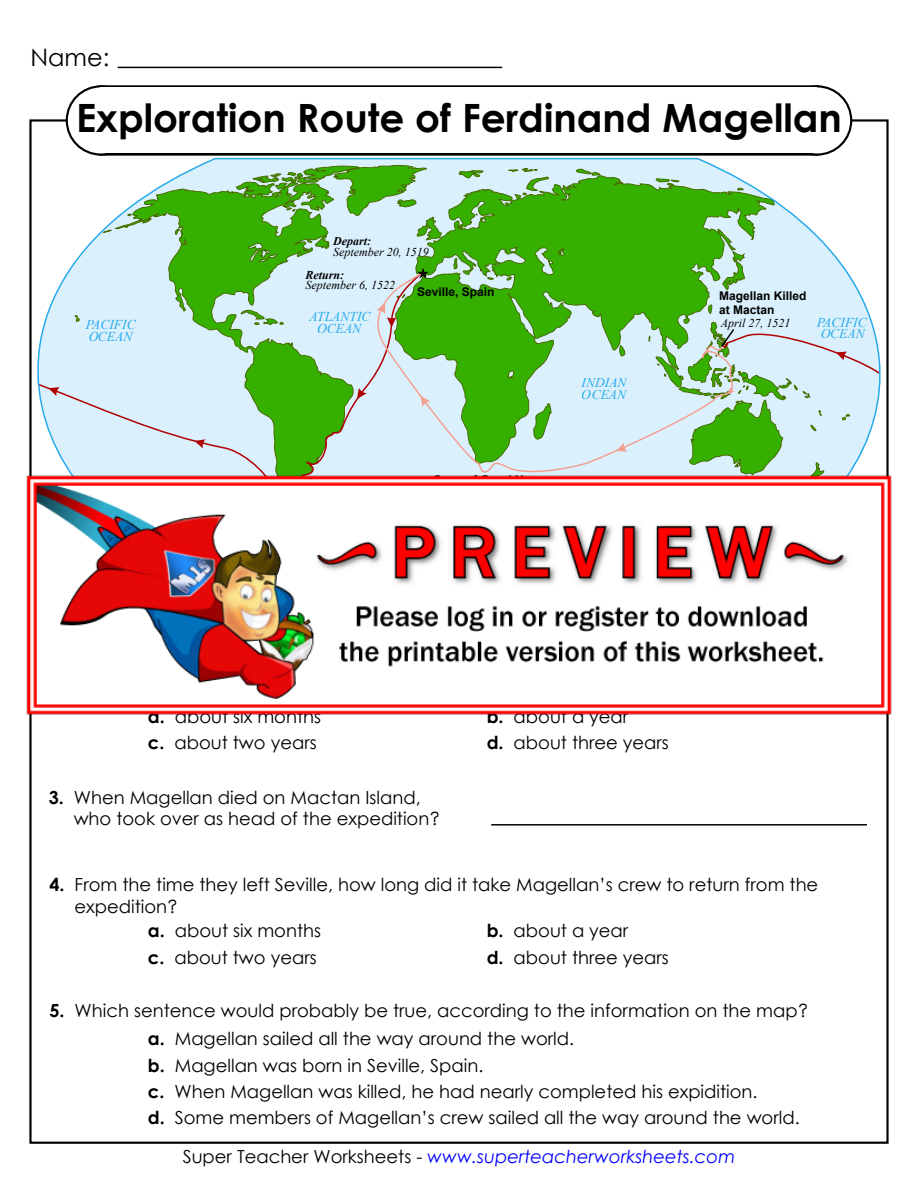
<style>
.page{position:relative;width:918px;height:1188px;background:#fff}
.page>*{position:absolute;margin:0;border:0;box-sizing:border-box;transform-origin:0 0}
.t1{font:700 39px "Century Gothic 2";color:#000}
.t2{font:24px "Century Gothic 2";color:#000}
.t3{font:18px/21.6px "Century Gothic 2";color:#000}
.t4{font:italic 18px "Century Gothic 2";color:#00f}
.t5{font:italic 13.5px/12px "Times New Roman";color:#27aaea}
.t6{font:italic 12px "Times New Roman";color:#000}
.t7{font:700 12px/14.4px "Arial";color:#000}
.t8{font:italic 700 12px "Times New Roman";color:#000}
.s1{font-weight:700}
.s2{font-style:normal;color:#000}
</style>
<div class="page">
<hr style="left:118px;top:67px;width:384px;height:1px;background:#000">
<div style="left:782px;top:85px;width:70px;height:71px;border:4px solid #000;border-radius:50%"></div>
<div style="left:99px;top:85px;width:720px;height:71px;border:4px solid #000"></div>
<div style="left:66px;top:85px;width:70px;height:71px;border:4px solid #000;border-radius:50%"></div>
<div style="left:784px;top:87px;width:66px;height:66px;background:#fff;border-radius:50%"></div>
<div style="left:101px;top:87px;width:716px;height:66px;background:#fff"></div>
<div style="left:68px;top:87px;width:66px;height:66px;background:#fff;border-radius:50%"></div>
<svg style="left:29px;top:157px;width:691px;height:313px;background:#9fd59f"></svg>
<hr style="left:491px;top:824px;width:376px;height:2px;background:#000">
<img style="left:26px;top:470px;width:866px;height:248px">
<svg style="left:720px;top:157px;width:172px;height:430px"></svg>
<h2 class="t2" style="left:30px;top:40px;width:80px">Name:</h2>
<h1 class="t1" style="left:76px;top:88px;width:767px">Exploration Route of Ferdinand Magellan</h1>
<p class="t8" style="left:333px;top:233px;width:39px">Depart:</p>
<p class="t6" style="left:333px;top:244px;width:97px">September 20, 1519</p>
<p class="t8" style="left:306px;top:266px;width:40px">Return:</p>
<p class="t6" style="left:306px;top:277px;width:91px">September 6, 1522</p>
<p class="t7" style="left:417px;top:284px;width:79px">Seville, Spain</p>
<p class="t5" style="left:86px;top:318px;width:52px">PACIFIC<br>OCEAN</p>
<p class="t5" style="left:310px;top:310px;width:63px;text-align:center">ATLANTIC<br>OCEAN</p>
<p class="t5" style="left:582px;top:376px;width:46px">INDIAN<br>OCEAN</p>
<p class="t7" style="left:719px;top:289px;width:89px">Magellan Killed at Mactan</p>
<p class="t6" style="left:721px;top:314px;width:71px">April 27, 1521</p>
<p class="t5" style="left:817px;top:317px;width:52px;line-height:10.9px">PACIFIC<br>OCEAN</p>
<p class="t3" style="left:148px;top:705px;width:175px"><span class="s1">a.</span> about six months</p>
<p class="t3" style="left:487px;top:705px;width:143px"><span class="s1">b.</span> about a year</p>
<p class="t3" style="left:148px;top:732px;width:170px"><span class="s1">c.</span> about two years</p>
<p class="t3" style="left:487px;top:732px;width:184px"><span class="s1">d.</span> about three years</p>
<p class="t3" style="left:74px;top:786px;width:368px;text-indent:-25px"><span class="s1">3.</span> When Magellan died on Mactan Island, who took over as head of the expedition?</p>
<p class="t3" style="left:74px;top:873px;width:745px;text-indent:-25px"><span class="s1">4.</span> From the time they left Seville, how long did it take Magellan’s crew to return from the expedition?</p>
<p class="t3" style="left:148px;top:920px;width:175px"><span class="s1">a.</span> about six months</p>
<p class="t3" style="left:487px;top:920px;width:143px"><span class="s1">b.</span> about a year</p>
<p class="t3" style="left:148px;top:946px;width:170px"><span class="s1">c.</span> about two years</p>
<p class="t3" style="left:487px;top:946px;width:184px"><span class="s1">d.</span> about three years</p>
<p class="t3" style="left:148px;top:996px;width:662px;line-height:28.5px;text-indent:-98px"><span class="s1">5.</span> Which sentence would probably be true, according to the information on the map? <span class="s1">a.</span> Magellan sailed all the way around the world.</p>
<p class="t3" style="left:148px;top:1052px;width:653px;line-height:26.2px"><span class="s1">b.</span> Magellan was born in Seville, Spain.<br><span class="s1">c.</span> When Magellan was killed, he had nearly completed his expidition.<br><span class="s1">d.</span> Some members of Magellan’s crew sailed all the way around the world.</p>
<p class="t4" style="left:183px;top:1144px;width:554px"><span class="s2">Super Teacher Worksheets -</span> www.superteacherworksheets.com</p>
</div>
